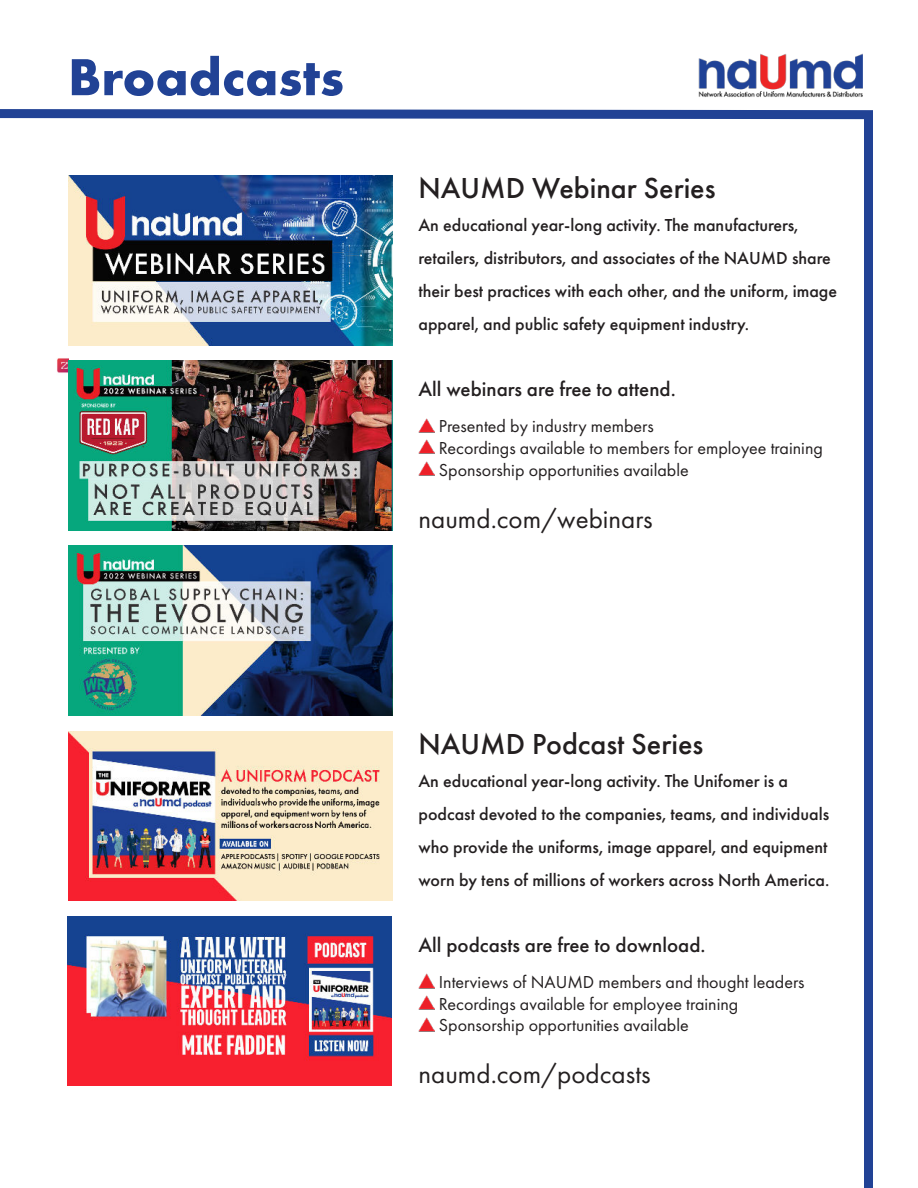
<style>
.page{position:relative;width:918px;height:1188px;background:#fff}
.page>*{position:absolute;margin:0;border:0;box-sizing:border-box;transform-origin:0 0}
.t1{font:700 54px "Futura PT";color:#214295}
.t2{font:500 30px "Futura PT";color:#231f20}
.t3{font:27px "Futura PT";color:#231f20}
.t4{font:500 21px "Futura PT";color:#231f20}
.t5{font:500 18px/33px "Futura PT";color:#231f20}
.t6{font:18px/21.6px "Futura PT";color:#231f20}
</style>
<div class="page">
<img style="left:57px;top:358px;width:11px;height:728px">
<svg style="left:0;top:109px;width:873px;height:11px;background:#4964a8"></svg>
<img style="left:418px;top:418px;width:17px;height:14px">
<img style="left:418px;top:440px;width:17px;height:14px">
<img style="left:418px;top:461px;width:17px;height:15px">
<img style="left:699px;top:54px;width:164px;height:43px">
<div style="left:864px;top:111px;width:9px;height:1077px;background:#214295"></div>
<img style="left:68px;top:176px;width:324px;height:169px">
<img style="left:418px;top:974px;width:17px;height:14px">
<img style="left:418px;top:996px;width:17px;height:14px">
<img style="left:418px;top:1017px;width:17px;height:14px">
<img style="left:68px;top:731px;width:324px;height:170px">
<img style="left:68px;top:361px;width:324px;height:169px">
<img style="left:68px;top:546px;width:324px;height:170px">
<img style="left:68px;top:916px;width:324px;height:170px">
<h1 class="t1" style="left:68px;top:56px;width:277px">Broadcasts</h1>
<h2 class="t2" style="left:418px;top:175px;width:299px">NAUMD Webinar Series</h2>
<p class="t5" style="left:418px;top:210px;width:420px">An educational year-long activity. The manufacturers, retailers, distributors, and associates of the NAUMD share their best practices with each other, and the uniform, image apparel, and public safety equipment industry.</p>
<p class="t4" style="left:418px;top:380px;width:259px">All webinars are free to attend.</p>
<p class="t6" style="left:439px;top:417px;width:386px">Presented by industry members<br>Recordings available to members for employee training<br>Sponsorship opportunities available</p>
<h3 class="t3" style="left:418px;top:507px;width:236px">naumd.com/webinars</h3>
<h2 class="t2" style="left:418px;top:731px;width:286px">NAUMD Podcast Series</h2>
<p class="t5" style="left:418px;top:766px;width:412px">An educational year-long activity. The Unifomer is a podcast devoted to the companies, teams, and individuals who provide the uniforms, image apparel, and equipment worn by tens of millions of workers across North America.</p>
<p class="t4" style="left:418px;top:936px;width:289px">All podcasts are free to download.</p>
<p class="t6" style="left:439px;top:973px;width:367px">Interviews of NAUMD members and thought leaders<br>Recordings available for employee training<br>Sponsorship opportunities available</p>
<h3 class="t3" style="left:418px;top:1063px;width:234px">naumd.com/podcasts</h3>
</div>
